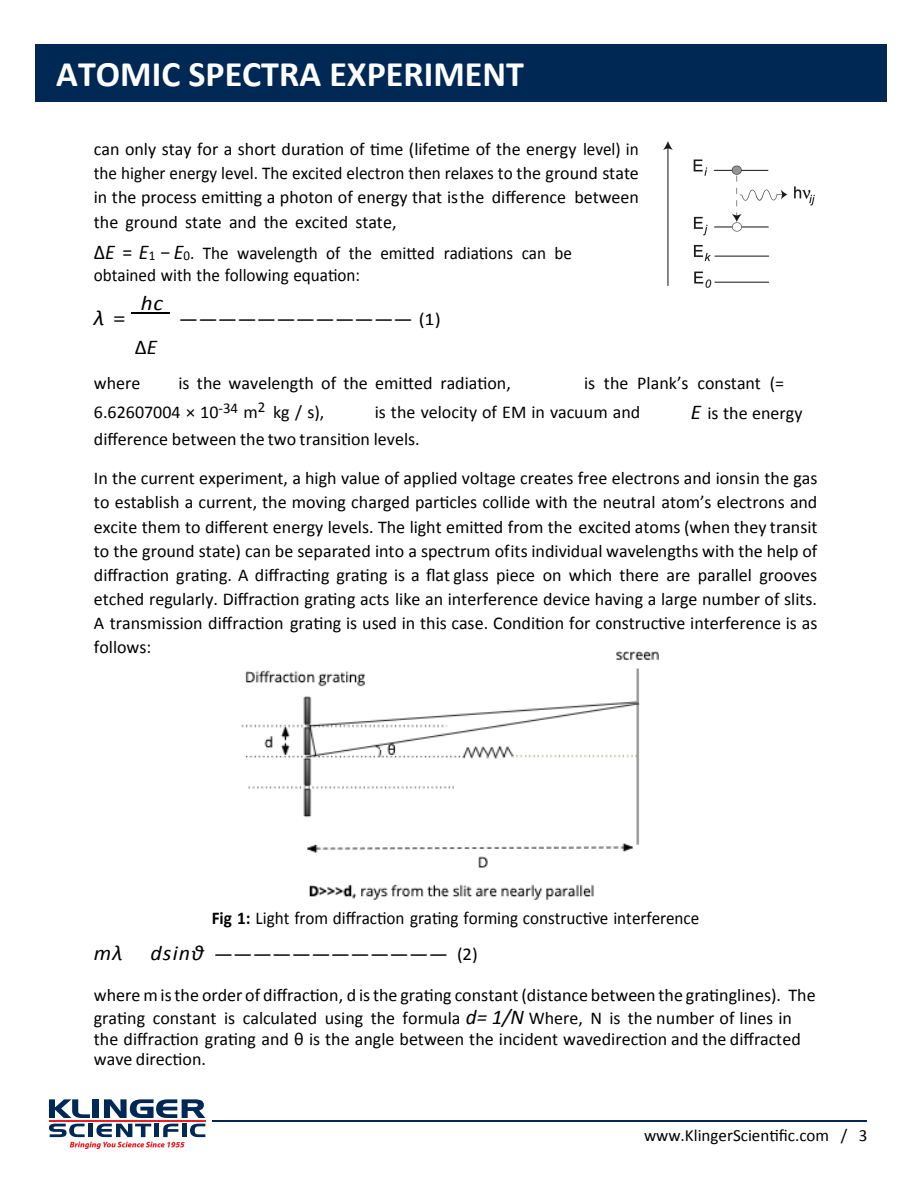
<style>
.page{position:relative;width:918px;height:1188px;background:#fff}
.page>*{position:absolute;margin:0;border:0;box-sizing:border-box;transform-origin:0 0}
.t1{font:700 36px "Calibri";color:#fff}
.t2{font:italic 21px "Calibri";color:#000;scale:1.1 1}
.t3{font:21px "Calibri";color:#000}
.t4{font:italic 21px "Calibri";color:#000;scale:1.05 1}
.t5{font:18px/24.2px "Calibri";color:#000}
.t6{font:18px/22.5px "Calibri";color:#000;scale:.95 1}
.t7{font:18px "Calibri";color:#000;scale:1.19 1}
.t8{font:17.1px "Calibri";color:#000}
.s1{font-size:21px}
.s2{font-style:italic;font-size:21px}
.s3{font-style:normal}
.s4{font-style:italic}
.s5{font-weight:700}
</style>
<div class="page">
<svg style="left:49px;top:1099px;width:41px;height:19px"></svg>
<div style="left:93px;top:1099px;width:6px;height:19px;background:#002855"></div>
<svg style="left:104px;top:1099px;width:101px;height:19px"></svg>
<hr style="left:49px;top:1120px;width:156px;height:2px;background:#ee1d23">
<hr style="left:213px;top:1120px;width:654px;height:2px;background:#002855">
<svg style="left:49px;top:1124px;width:156px;height:25px"></svg>
<div style="left:35px;top:44px;width:852px;height:58px;background:#002855"></div>
<hr style="left:131px;top:312px;width:39px;height:2px;background:#000">
<img style="left:664px;top:141px;width:150px;height:147px">
<img style="left:242px;top:651px;width:416px;height:248px">
<h1 class="t1" style="left:56px;top:52px;width:469px">ATOMIC SPECTRA EXPERIMENT</h1>
<p class="t5" style="left:94px;top:136px;width:547px;text-align:justify">can only stay for a short duration of time (lifetime of the energy level) in the higher energy level. The excited electron then relaxes to the ground state in the process emitting a photon of energy that isthe difference between the ground state and the excited state,</p>
<p class="t6" style="left:94px;top:241px;width:505px"><span class="s1">Δ</span><span class="s2">E</span> <span class="s1">=</span> <span class="s2">E</span><sub>1</sub> <span class="s1">−</span> <span class="s2">E</span><sub>0</sub>. The wavelength of the emitted radiations can be obtained with the following equation:</p>
<p class="t2" style="left:94px;top:305px;width:30px">λ <span class="s3">=</span></p>
<p class="t2" style="left:141px;top:290px;width:22px">hc</p>
<p class="t7" style="left:179px;top:308px;width:222px">———————————— (1)</p>
<p class="t3" style="left:135px;top:334px;width:24px">Δ<span class="s4">E</span></p>
<p class="t5" style="left:94px;top:371px;width:48px">where</p>
<p class="t5" style="left:178px;top:371px;width:334px">is the wavelength of the emitted radiation,</p>
<p class="t5" style="left:584px;top:371px;width:202px">is the Plank’s constant (=</p>
<p class="t5" style="left:94px;top:400px;width:232px">6.62607004 × 10<sup>-34</sup> m<sup>2</sup> kg / s),</p>
<p class="t5" style="left:94px;top:398px;width:548px;line-height:26.4px;text-indent:281px">is the velocity of EM in vacuum and difference between the two transition levels.</p>
<p class="t5" style="left:691px;top:400px;width:113px"><span class="s2">E</span> is the energy</p>
<p class="t5" style="left:94px;top:465px;width:725px;text-align:justify">In the current experiment, a high value of applied voltage creates free electrons and ionsin the gas to establish a current, the moving charged particles collide with the neutral atom’s electrons and excite them to different energy levels. The light emitted from the excited atoms (when they transit to the ground state) can be separated into a spectrum ofits individual wavelengths with the help of diffraction grating. A diffracting grating is a flat glass piece on which there are parallel grooves etched regularly. Diffraction grating acts like an interference device having a large number of slits.<br>A transmission diffraction grating is used in this case. Condition for constructive interference is as follows:</p>
<p class="t6" style="left:212px;top:905px;width:515px"><span class="s5">Fig 1:</span> Light from diffraction grating forming constructive interference</p>
<p class="t4" style="left:94px;top:940px;width:29px">mλ</p>
<p class="t7" style="left:150px;top:943px;width:277px"><span class="s2">dsinθ</span> ———————————— (2)</p>
<p class="t5" style="left:94px;top:982px;width:723px;line-height:23.1px">where m is the order of diffraction, d is the grating constant (distance between the gratinglines). The grating constant is calculated using the formula <span class="s2">d= 1/N</span> Where, N is the number of lines in</p>
<p class="t5" style="left:94px;top:1028px;width:709px;line-height:20.5px">the diffraction grating and θ is the angle between the incident wavedirection and the diffracted wave direction.</p>
<p class="t8" style="left:644px;top:1125px;width:225px">www.KlingerScientific.com / 3</p>
</div>
